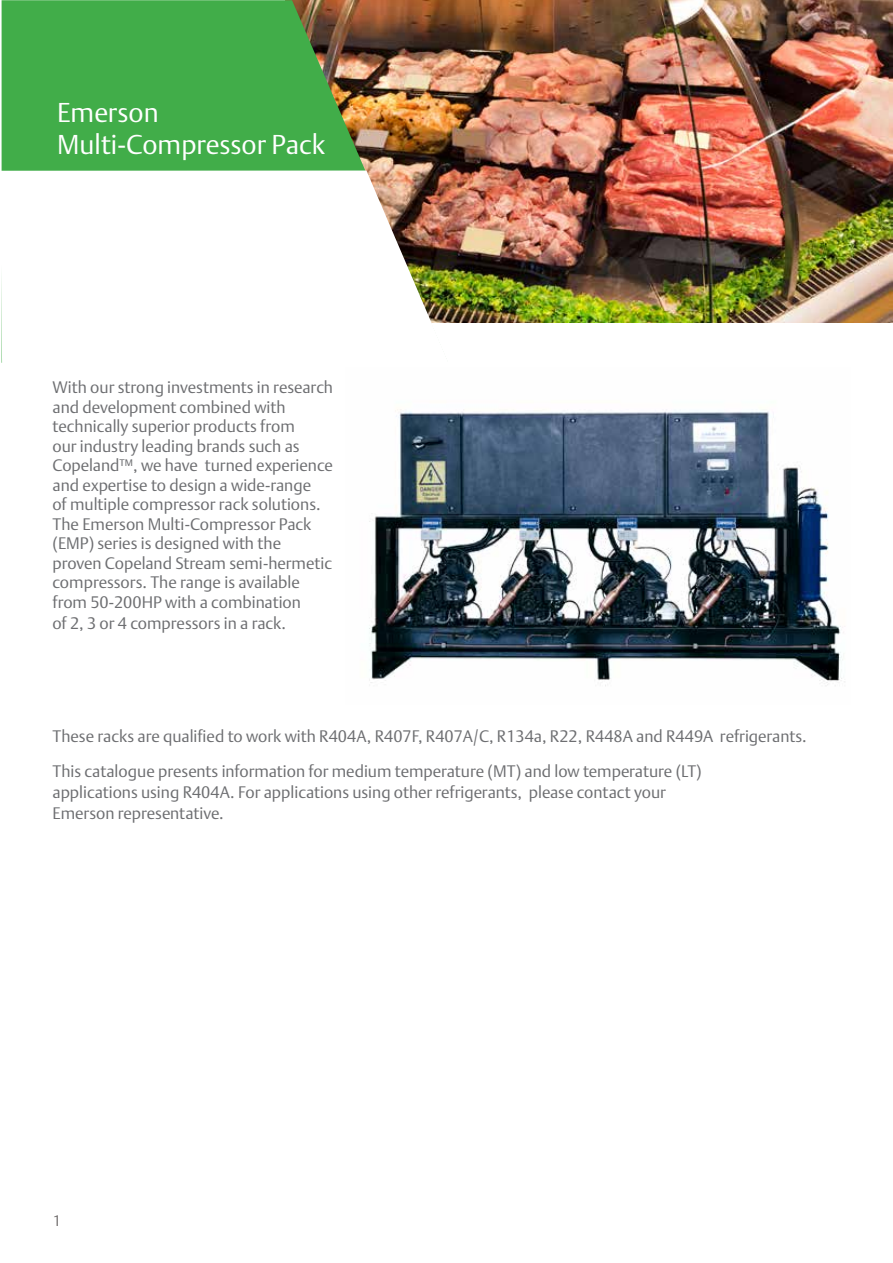
<style>
.page{position:relative;width:893px;height:1263px;background:#fff}
.page>*{position:absolute;margin:0;border:0;box-sizing:border-box;transform-origin:0 0}
.t1{font:300 27px/32.4px "DTL Argo T";color:#fff}
.t2{font:300 16.5px/19.5px "DTL Argo T";color:#6d6e71}
.t3{font:300 15px "DTL Argo T";color:#737070}
</style>
<div class="page">
<img style="left:448px;top:0;width:445px;height:323px">
<img style="left:2px;top:0;width:446px;height:171px">
<svg style="left:1px;top:171px;width:449px;height:192px"></svg>
<img style="left:369px;top:409px;width:476px;height:277px">
<h1 class="t1" style="left:57px;top:96px;width:269px">Emerson<br>Multi-Compressor Pack</h1>
<p class="t2" style="left:52px;top:377px;width:282px">With our strong investments in research and development combined with technically superior products from<br>our industry leading brands such as Copeland™, we have turned experience and expertise to design a wide-range<br>of multiple compressor rack solutions.<br>The Emerson Multi-Compressor Pack (EMP) series is designed with the proven Copeland Stream semi-hermetic compressors. The range is available from 50-200HP with a combination</p>
<p class="t2" style="left:52px;top:613px;width:235px">of 2, 3 or 4 compressors in a rack.</p>
<p class="t2" style="left:52px;top:719px;width:756px;line-height:34.5px">These racks are qualified to work with R404A, R407F, R407A/C, R134a, R22, R448A and R449A refrigerants.<br>This catalogue presents information for medium temperature (MT) and low temperature (LT)</p>
<p class="t2" style="left:52px;top:781px;width:615px;line-height:21px">applications using R404A. For applications using other refrigerants, please contact your<br>Emerson representative.</p>
<p class="t3" style="left:53px;top:1212px;width:10px">1</p>
</div>
